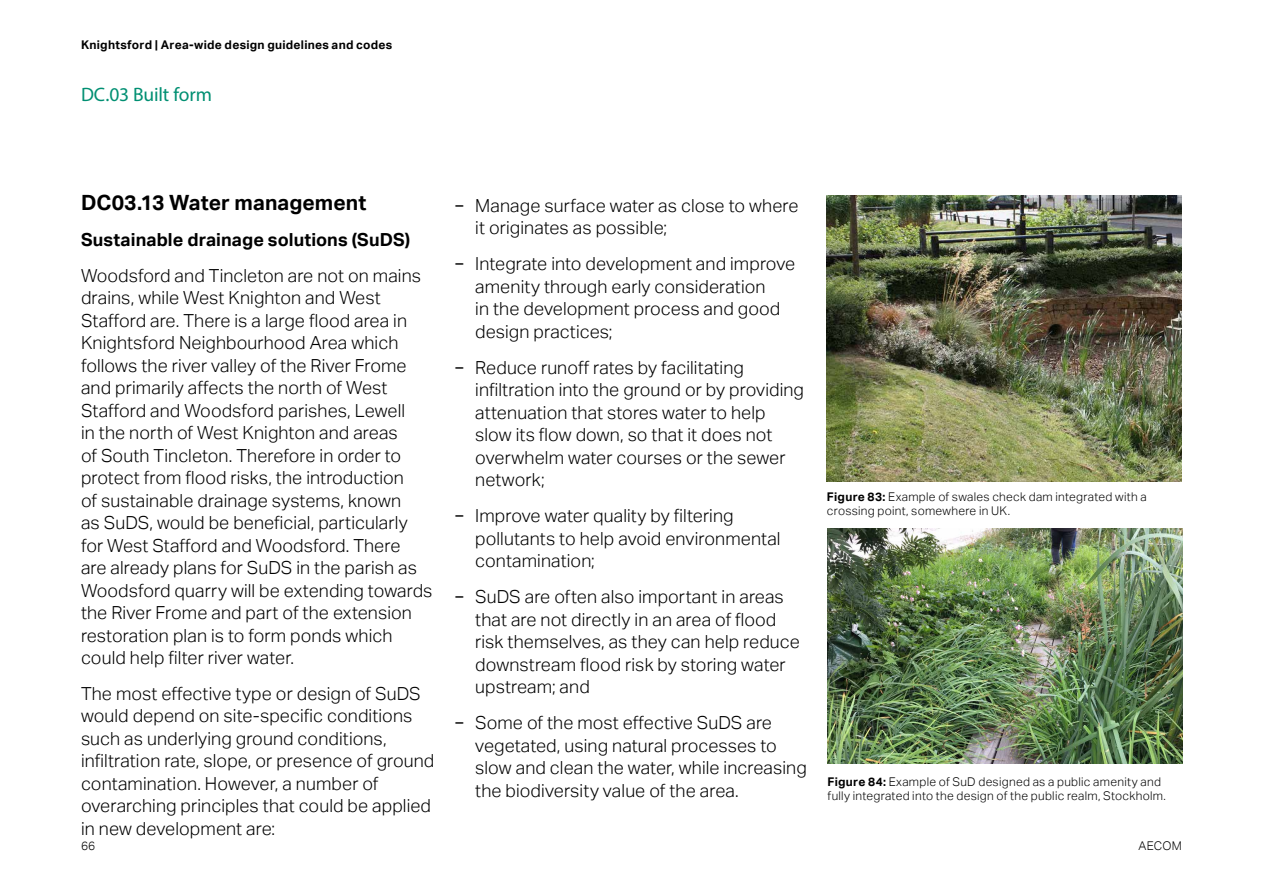
<style>
.page{position:relative;width:1263px;height:893px;background:#fff}
.page>*{position:absolute;margin:0;border:0;box-sizing:border-box;transform-origin:0 0}
.t1{font:700 21px "AECOM Sans";letter-spacing:.005em;color:#000}
.t2{font:19.5px "Myriad Pro";letter-spacing:-.01em;color:#008f72}
.t3{font:300 18px/22.5px "AECOM Sans";letter-spacing:.005em;color:#000}
.t4{font:700 18px "AECOM Sans";letter-spacing:.005em;color:#000}
.t5{font:300 12px/13.5px "AECOM Sans";letter-spacing:.025em;color:#000}
.t6{font:700 12px "AECOM Sans";letter-spacing:.02em;color:#000}
.s1{font-weight:400}
.s2{font-weight:700}
</style>
<div class="page">
<img style="left:827px;top:195px;width:355px;height:287px">
<img style="left:827px;top:528px;width:355px;height:236px">
<p class="t6" style="left:81px;top:38px;width:313px">Knightsford | Area-wide design guidelines and codes</p>
<p class="t2" style="left:81px;top:82px;width:133px">DC.03 Built form</p>
<p class="t1" style="left:81px;top:191px;width:287px">DC03.13 Water management</p>
<p class="t4" style="left:81px;top:229px;width:331px">Sustainable drainage solutions (SuDS)</p>
<p class="t3" style="left:81px;top:264px;width:353px">Woodsford and Tincleton are not on mains drains, while West Knighton and West Stafford are. There is a large flood area in Knightsford Neighbourhood Area which follows the river valley of the River Frome and primarily affects the north of West Stafford and Woodsford parishes, Lewell<br>in the north of West Knighton and areas<br>of South Tincleton. Therefore in order to protect from flood risks, the introduction<br>of sustainable drainage systems, known<br>as SuDS, would be beneficial, particularly for West Stafford and Woodsford. There<br>are already plans for SuDS in the parish as Woodsford quarry will be extending towards the River Frome and part of the extension restoration plan is to form ponds which could help filter river water.</p>
<p class="t3" style="left:81px;top:682px;width:355px">The most effective type or design of SuDS would depend on site-specific conditions such as underlying ground conditions, infiltration rate, slope, or presence of ground contamination. However, a number of overarching principles that could be applied in new development are:</p>
<p class="t3" style="left:475px;top:194px;width:325px;text-indent:-21px"><span class="s1">−</span> Manage surface water as close to where it originates as possible;</p>
<p class="t3" style="left:475px;top:253px;width:321px;text-indent:-21px"><span class="s1">−</span> Integrate into development and improve amenity through early consideration<br>in the development process and good design practices;</p>
<p class="t3" style="left:475px;top:356px;width:330px;text-indent:-21px"><span class="s1">−</span> Reduce runoff rates by facilitating infiltration into the ground or by providing attenuation that stores water to help slow its flow down, so that it does not overwhelm water courses or the sewer network;</p>
<p class="t3" style="left:475px;top:505px;width:307px;text-indent:-21px"><span class="s1">−</span> Improve water quality by filtering pollutants to help avoid environmental contamination;</p>
<p class="t3" style="left:475px;top:586px;width:326px;text-indent:-21px"><span class="s1">−</span> SuDS are often also important in areas that are not directly in an area of flood risk themselves, as they can help reduce downstream flood risk by storing water upstream; and</p>
<p class="t3" style="left:475px;top:712px;width:333px;text-indent:-21px"><span class="s1">−</span> Some of the most effective SuDS are vegetated, using natural processes to slow and clean the water, while increasing the biodiversity value of the area.</p>
<p class="t5" style="left:827px;top:491px;width:321px"><span class="s2">Figure 83:</span> Example of swales check dam integrated with a crossing point, somewhere in UK.</p>
<p class="t5" style="left:828px;top:775px;width:340px"><span class="s2">Figure 84:</span> Example of SuD designed as a public amenity and fully integrated into the design of the public realm, Stockholm.</p>
<p class="t5" style="left:81px;top:839px;width:16px">66</p>
<p class="t5" style="left:1138px;top:839px;width:45px">AECOM</p>
</div>
